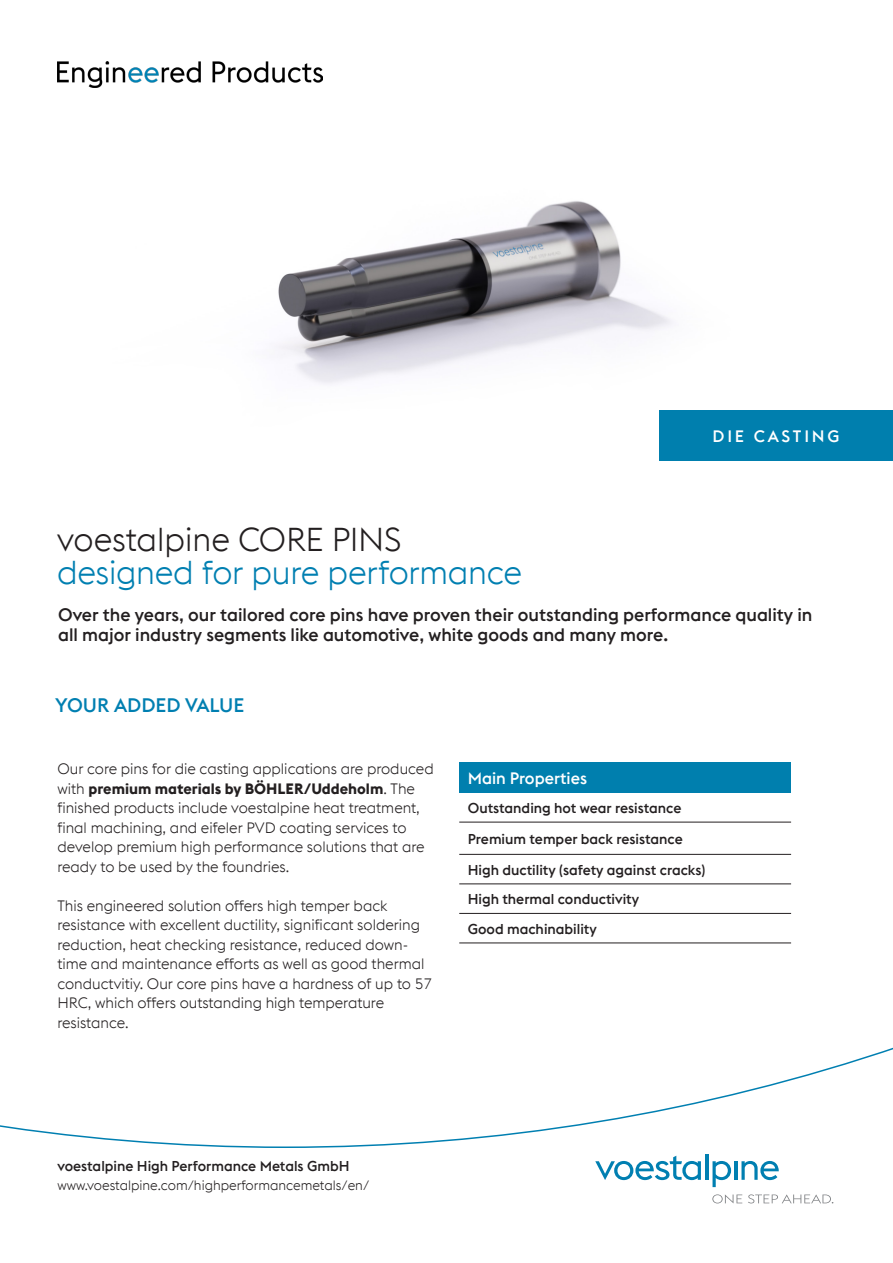
<style>
.page{position:relative;width:893px;height:1263px;background:#fff}
.page>*{position:absolute;margin:0;border:0;box-sizing:border-box;transform-origin:0 0}
.Headline{font:300 33px "voestalpine";letter-spacing:-.01em;color:#007fb1}
.Headline-2{font:300 33px "voestalpine";letter-spacing:-.005em;color:#231f20}
.Fließtext_Blocksatz{font:500 19.5px "voestalpine";color:#007fb1}
.Headline-3{font:500 18px/19.5px "voestalpine";color:#231f20}
.Fließtext_Blocksatz-2{font:500 16.5px "voestalpine";color:#fff}
.Headline-4{font:500 16.5px "voestalpine";letter-spacing:.17em;color:#fff}
.Fließtext_Linksbündig{font:300 15px/19.5px "voestalpine";color:#231f20}
.t1{font:500 14.25px "voestalpine";color:#231f20}
.t2{font:300 13.5px "voestalpine";color:#231f20}
.s1{font-weight:700}
</style>
<div class="page">
<img style="left:90px;top:87px;width:583px;height:297px">
<svg style="left:0;top:1047px;width:893px;height:101px"></svg>
<svg style="left:595px;top:1156px;width:106px;height:24px"></svg>
<hr style="left:705px;top:1154px;width:3px;height:26px;background:#007fb1">
<svg style="left:712px;top:1161px;width:19px;height:26px"></svg>
<hr style="left:734px;top:1161px;width:3px;height:19px;background:#007fb1">
<svg style="left:741px;top:1161px;width:38px;height:19px"></svg>
<svg style="left:712px;top:1194px;width:30px;height:9px"></svg>
<svg style="left:748px;top:1194px;width:85px;height:9px"></svg>
<div style="left:459px;top:762px;width:332px;height:30px;background:#007fae"></div>
<hr style="left:459px;top:822px;width:332px;height:1px;background:#231f20">
<hr style="left:459px;top:854px;width:332px;height:1px;background:#231f20">
<hr style="left:459px;top:884px;width:332px;height:1px;background:#231f20">
<hr style="left:459px;top:913px;width:332px;height:1px;background:#231f20">
<hr style="left:459px;top:943px;width:332px;height:1px;background:#231f20">
<img style="left:57px;top:61px;width:266px;height:26px">
<div style="left:659px;top:410px;width:234px;height:51px;background:#007fae"></div>
<p class="Headline-2" style="left:57px;top:520px;width:346px">voestalpine CORE PINS</p>
<p class="Headline" style="left:57px;top:553px;width:466px">designed for pure performance</p>
<p class="Headline-4" style="left:712px;top:427px;width:129px">DIE CASTING</p>
<p class="Headline-3" style="left:58px;top:605px;width:756px">Over the years, our tailored core pins have proven their outstanding performance quality in all major industry segments like automotive, white goods and many more.</p>
<p class="Fließtext_Blocksatz" style="left:55px;top:694px;width:191px">YOUR ADDED VALUE</p>
<p class="Fließtext_Linksbündig" style="left:57px;top:759px;width:378px">Our core pins for die casting applications are produced with <span class="s1">premium materials by BÖHLER/Uddeholm</span>. The finished products include voestalpine heat treatment, final machining, and eifeler PVD coating services to develop premium high performance solutions that are ready to be used by the foundries.</p>
<p class="Fließtext_Linksbündig" style="left:57px;top:896px;width:377px">This engineered solution offers high temper back resistance with excellent ductility, significant soldering reduction, heat checking resistance, reduced down&shy;time and maintenance efforts as well as good thermal conductvitiy. Our core pins have a hardness of up to 57<br>HRC, which offers outstanding high temperature resistance.</p>
<p class="Fließtext_Blocksatz-2" style="left:468px;top:768px;width:121px">Main Properties</p>
<p class="t1" style="left:468px;top:799px;width:215px">Outstanding hot wear resistance</p>
<p class="t1" style="left:468px;top:830px;width:217px">Premium temper back resistance</p>
<p class="t1" style="left:468px;top:861px;width:239px">High ductility (safety against cracks)</p>
<p class="t1" style="left:468px;top:891px;width:173px">High thermal conductivity</p>
<p class="t1" style="left:468px;top:920px;width:131px">Good machinability</p>
<p class="t1" style="left:57px;top:1157px;width:294px">voestalpine High Performance Metals GmbH</p>
<p class="t2" style="left:57px;top:1178px;width:313px">www.voestalpine.com/highperformancemetals/en/</p>
</div>
